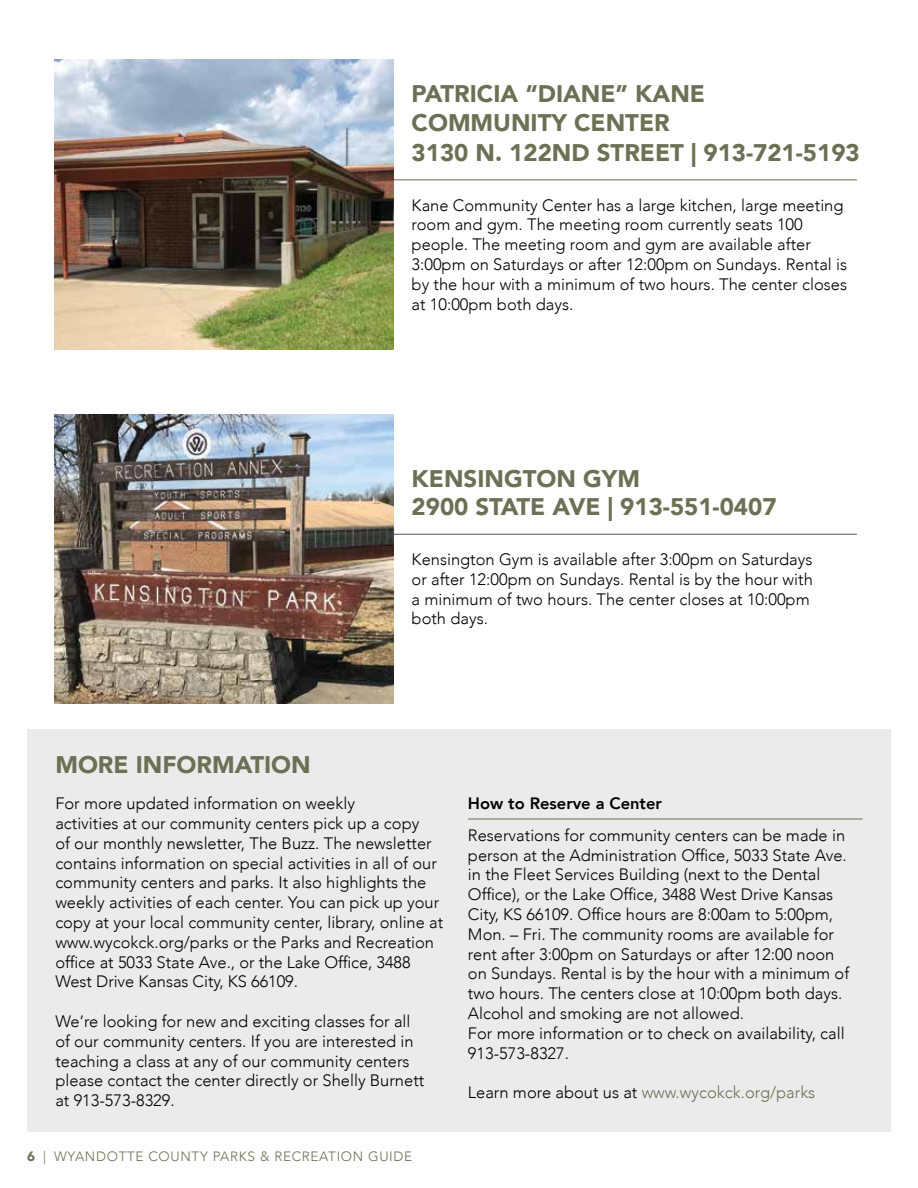
<style>
.page{position:relative;width:918px;height:1188px;background:#fff}
.page>*{position:absolute;margin:0;border:0;box-sizing:border-box;transform-origin:0 0}
.t1{font:900 24px/28.8px "Avenir";color:#6c7054}
.t2{font:300 16.5px/19.8px "Avenir";color:#000}
.t3{font:300 16.5px "Avenir";color:#6c7054}
.t4{font:800 16.5px "Avenir";color:#000}
.t5{font:300 13.5px "Avenir";letter-spacing:.05em;color:#6c7054}
.s1{font-weight:900}
.s2{color:#000}
</style>
<div class="page">
<hr style="left:352px;top:179px;width:505px;height:1px;background:#6c7054">
<img style="left:55px;top:60px;width:338px;height:289px">
<hr style="left:352px;top:534px;width:505px;height:1px;background:#594d4e">
<img style="left:55px;top:414px;width:338px;height:290px">
<div style="left:27px;top:729px;width:864px;height:403px;background:#ebebec"></div>
<hr style="left:468px;top:819px;width:395px;height:1px;background:#6c7054">
<h1 class="t1" style="left:412px;top:79px;width:295px">PATRICIA “DIANE” KANE<br>COMMUNITY CENTER</h1>
<h1 class="t1" style="left:412px;top:138px;width:450px">3130 N. 122ND STREET | 913-721-5193</h1>
<p class="t2" style="left:412px;top:195px;width:437px">Kane Community Center has a large kitchen, large meeting room and gym. The meeting room currently seats 100 people. The meeting room and gym are available after 3:00pm on Saturdays or after 12:00pm on Sundays. Rental is by the hour with a minimum of two hours. The center closes at 10:00pm both days.</p>
<h1 class="t1" style="left:412px;top:463px;width:230px">KENSINGTON GYM</h1>
<h1 class="t1" style="left:412px;top:492px;width:366px">2900 STATE AVE | 913-551-0407</h1>
<p class="t2" style="left:412px;top:549px;width:403px">Kensington Gym is available after 3:00pm on Saturdays or after 12:00pm on Sundays. Rental is by the hour with a minimum of two hours. The center closes at 10:00pm both days.</p>
<h1 class="t1" style="left:55px;top:749px;width:257px">MORE INFORMATION</h1>
<p class="t2" style="left:55px;top:794px;width:389px">For more updated information on weekly<br>activities at our community centers pick up a copy<br>of our monthly newsletter, The Buzz. The newsletter contains information on special activities in all of our community centers and parks. It also highlights the weekly activities of each center. You can pick up your copy at your local community center, library, online at www.wycokck.org/parks or the Parks and Recreation office at 5033 State Ave., or the Lake Office, 3488<br>West Drive Kansas City, KS 66109.</p>
<p class="t2" style="left:55px;top:1011px;width:371px">We’re looking for new and exciting classes for all of our community centers. If you are interested in teaching a class at any of our community centers please contact the center directly or Shelly Burnett at 913-573-8329.</p>
<p class="t5" style="left:27px;top:1148px;width:387px"><span class="s1">6</span> | WYANDOTTE COUNTY PARKS &amp; RECREATION GUIDE</p>
<p class="t4" style="left:468px;top:791px;width:195px">How to Reserve a Center</p>
<p class="t2" style="left:468px;top:825px;width:383px">Reservations for community centers can be made in person at the Administration Office, 5033 State Ave. in the Fleet Services Building (next to the Dental Office), or the Lake Office, 3488 West Drive Kansas City, KS 66109. Office hours are 8:00am to 5:00pm, Mon. – Fri. The community rooms are available for rent after 3:00pm on Saturdays or after 12:00 noon on Sundays. Rental is by the hour with a minimum of two hours. The centers close at 10:00pm both days.<br>Alcohol and smoking are not allowed.<br>For more information or to check on availability, call 913-573-8327.</p>
<p class="t3" style="left:468px;top:1083px;width:349px"><span class="s2">Learn more about us at</span> www.wycokck.org/parks</p>
</div>
